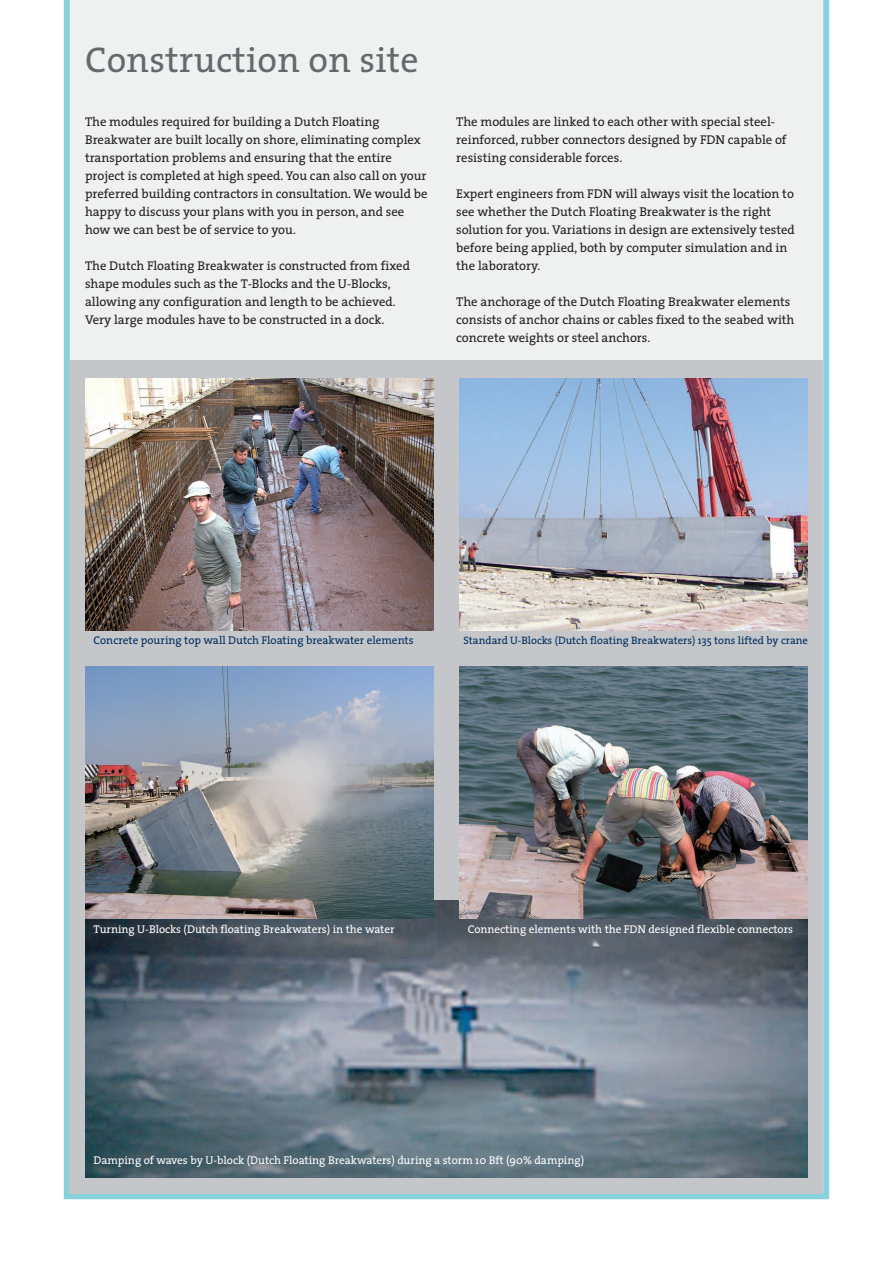
<style>
.page{position:relative;width:893px;height:1263px;background:#fff}
.page>*{position:absolute;margin:0;border:0;box-sizing:border-box;transform-origin:0 0}
.t1{font:36px "The Serif";letter-spacing:.01em;color:#64696d}
.t2{font:12.75px/18px "The Serif";color:#231f20}
.t3{font:11.25px "The Serif";color:#fff}
.t4{font:11.25px "The Serif";color:#002e5e}
.t5{font:10.8px "The Serif";color:#002e5e}
</style>
<div class="page">
<div style="left:64px;top:0;width:765px;height:1199px;background:#eff0f0"></div>
<div style="left:70px;top:360px;width:753px;height:833px;background:#c5c6c9"></div>
<img style="left:85px;top:378px;width:349px;height:252px">
<img style="left:459px;top:378px;width:349px;height:252px">
<img style="left:85px;top:900px;width:722px;height:278px">
<img style="left:85px;top:666px;width:349px;height:252px">
<img style="left:459px;top:666px;width:349px;height:252px">
<h1 class="t1" style="left:85px;top:48px;width:335px">Construction on site</h1>
<p class="t2" style="left:85px;top:114px;width:344px">The modules required for building a Dutch Floating Breakwater are built locally on shore, eliminating complex transportation problems and ensuring that the entire project is completed at high speed. You can also call on your preferred building contractors in consultation. We would be happy to discuss your plans with you in person, and see how we can best be of service to you.</p>
<p class="t2" style="left:85px;top:258px;width:327px">The Dutch Floating Breakwater is constructed from fixed shape modules such as the T-Blocks and the U-Blocks, allowing any configuration and length to be achieved.<br>Very large modules have to be constructed in a dock.</p>
<p class="t2" style="left:456px;top:114px;width:332px">The modules are linked to each other with special steel&shy;reinforced, rubber connectors designed by FDN capable of resisting considerable forces.</p>
<p class="t2" style="left:456px;top:186px;width:340px">Expert engineers from FDN will always visit the location to see whether the Dutch Floating Breakwater is the right solution for you. Variations in design are extensively tested before being applied, both by computer simulation and in the laboratory.</p>
<p class="t2" style="left:456px;top:294px;width:340px">The anchorage of the Dutch Floating Breakwater elements consists of anchor chains or cables fixed to the seabed with concrete weights or steel anchors.</p>
<p class="t4" style="left:94px;top:636px;width:322px">Concrete pouring top wall Dutch Floating breakwater elements</p>
<p class="t5" style="left:463px;top:637px;width:346px">Standard U-Blocks (Dutch floating Breakwaters) 135 tons lifted by crane</p>
<p class="t3" style="left:94px;top:925px;width:302px">Turning U-Blocks (Dutch floating Breakwaters) in the water</p>
<p class="t3" style="left:468px;top:925px;width:327px">Connecting elements with the FDN designed flexible connectors</p>
<p class="t3" style="left:94px;top:1157px;width:492px">Damping of waves by U-block (Dutch Floating Breakwaters) during a storm 10 Bft (90% damping)</p>
</div>
